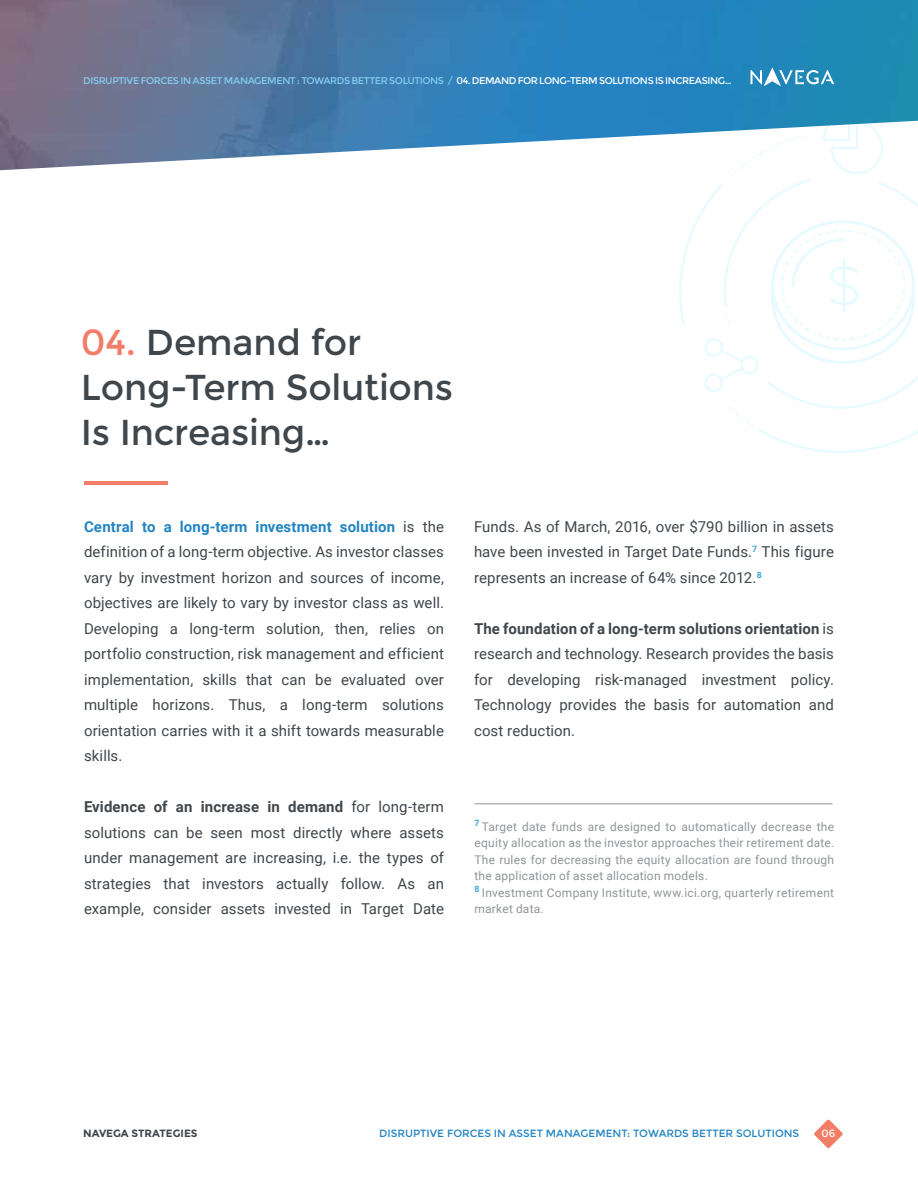
<style>
.page{position:relative;width:918px;height:1188px;background:#fff}
.page>*{position:absolute;margin:0;border:0;box-sizing:border-box;transform-origin:0 0}
.t1{font:36px/45px "Montserrat";letter-spacing:-.005em;color:#3f464c}
.t2{font:15px/25.5px "Roboto";letter-spacing:.005em;color:#3f464c;text-align:justify}
.t3{font:12px/16.5px "Roboto";letter-spacing:.02em;color:#919598}
.t4{font:10.5px "Montserrat";color:#2285c3}
.t5{font:700 10.5px "Montserrat";color:#3f464c}
.t6{font:10.5px "Montserrat";color:#fff}
.t7{font:9.75px "Montserrat";letter-spacing:-.045em;color:#83cbf0}
.s1{color:#fff}
.s2{color:#f37d67}
.s3{font-weight:700;color:#2285c3}
.s4{font-weight:700}
</style>
<div class="page">
<svg style="left:679px;top:170px;width:239px;height:283px"></svg>
<hr style="left:843px;top:260px;width:3px;height:51px;background:#81e9ff">
<svg style="left:814px;top:1119px;width:29px;height:29px"></svg>
<hr style="left:84px;top:481px;width:84px;height:3px;background:#f37d67">
<img style="left:0;top:0;width:918px;height:170px">
<svg style="left:750px;top:68px;width:84px;height:18px"></svg>
<hr style="left:474px;top:804px;width:359px;height:1px;background:#919598">
<p class="t7" style="left:83px;top:75px;width:650px">DISRUPTIVE FORCES IN ASSET MANAGEMENT : TOWARDS BETTER SOLUTIONS / <span class="s1">04. DEMAND FOR LONG-TERM SOLUTIONS IS INCREASING…</span></p>
<h1 class="t1" style="left:81px;top:320px;width:374px"><span class="s2">04.</span> Demand for<br>Long-Term Solutions<br>Is Increasing…</h1>
<p class="t2" style="left:84px;top:513px;width:362px"><span class="s3">Central to a long-term investment solution</span> is the definition of a long-term objective. As investor classes vary by investment horizon and sources of income, objectives are likely to vary by investor class as well.<br>Developing a long-term solution, then, relies on portfolio construction, risk management and efficient implementation, skills that can be evaluated over multiple horizons. Thus, a long-term solutions orientation carries with it a shift towards measurable skills.</p>
<p class="t2" style="left:84px;top:793px;width:362px"><span class="s4">Evidence of an increase in demand</span> for long-term solutions can be seen most directly where assets under management are increasing, i.e. the types of strategies that investors actually follow. As an example, consider assets invested in Target Date</p>
<p class="t2" style="left:474px;top:513px;width:362px">Funds. As of March, 2016, over $790 billion in assets have been invested in Target Date Funds.<sup>7</sup> This figure represents an increase of 64% since 2012.<sup>8</sup></p>
<p class="t2" style="left:474px;top:615px;width:362px"><span class="s4">The foundation of a long-term solutions orientation</span> is research and technology. Research provides the basis for developing risk-managed investment policy.<br>Technology provides the basis for automation and cost reduction.</p>
<p class="t3" style="left:474px;top:818px;width:361px"><sup>7</sup> Target date funds are designed to automatically decrease the equity allocation as the investor approaches their retirement date.<br>The rules for decreasing the equity allocation are found through the application of asset allocation models.<br><sup>8</sup> Investment Company Institute, www.ici.org, quarterly retirement market data.</p>
<p class="t5" style="left:83px;top:1127px;width:116px">NAVEGA STRATEGIES</p>
<p class="t4" style="left:379px;top:1127px;width:421px">DISRUPTIVE FORCES IN ASSET MANAGEMENT: TOWARDS BETTER SOLUTIONS</p>
<p class="t6" style="left:821px;top:1127px;width:15px">06</p>
</div>
